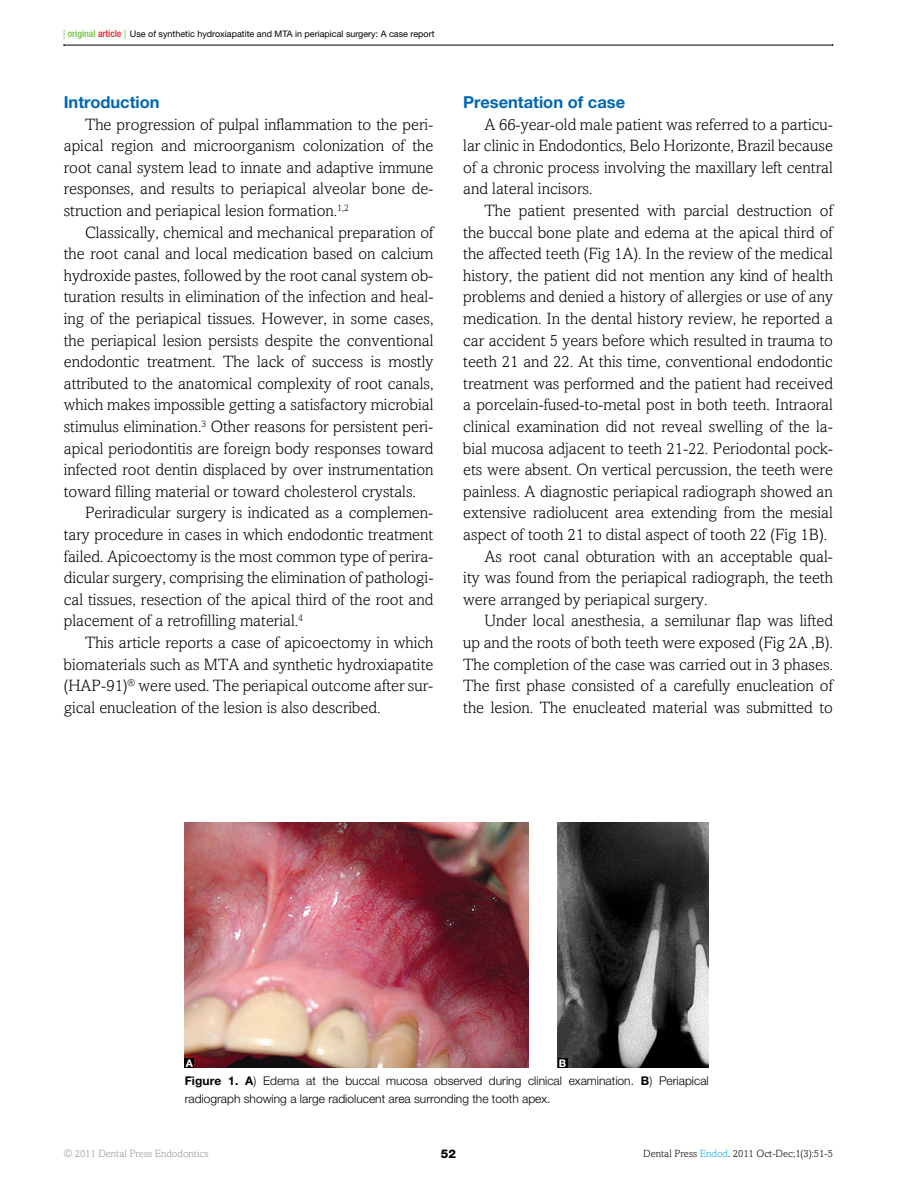
<style>
.page{position:relative;width:918px;height:1188px;background:#fff}
.page>*{position:absolute;margin:0;border:0;box-sizing:border-box;transform-origin:0 0}
.t1{font:300 16.5px/21.6px "Amasis";color:#000;text-align:justify}
.t2{font:700 16.5px "Helvetica Neue LT Std";color:#0066b3}
.t3{font:300 12px/18px "Helvetica Neue LT Std";color:#000}
.t4{font:800 12px "Helvetica Neue LT Std";color:#000}
.t5{font:300 10.5px "Amasis";color:#000}
.t6{font:300 10.5px "Amasis";color:#939598}
.t7{font:700 10.5px "Helvetica Neue LT Std";color:#fff}
.t8{font:9px "Helvetica Neue LT Std";color:#000}
.s1{font-family:"Helvetica Neue LT";font-weight:300;font-stretch:condensed;font-size:9.75px;color:#72bf44}
.s2{font-family:"Helvetica Neue LT";font-weight:500;font-stretch:condensed;font-size:9.75px;color:#72bf44}
.s3{font-family:"Helvetica Neue LT";font-weight:500;font-stretch:condensed;font-size:9.75px;color:#ed1d24}
.s4{font-weight:700}
.s5{color:#00aeef}
</style>
<div class="page">
<hr style="left:64px;top:45px;width:769px;height:1px;background:#000">
<img style="left:558px;top:823px;width:151px;height:245px">
<img style="left:185px;top:823px;width:344px;height:245px">
<div style="left:185px;top:1058px;width:9px;height:10px;background:#000"></div>
<div style="left:558px;top:1058px;width:9px;height:10px;background:#000"></div>
<p class="t8" style="left:63px;top:28px;width:373px"><span class="s1">[</span> <span class="s2">original</span> <span class="s3">article</span> <span class="s1">]</span> Use of synthetic hydroxiapatite and MTA in periapical surgery: A case report</p>
<p class="t2" style="left:64px;top:92px;width:97px">Introduction</p>
<p class="t1" style="left:64px;top:113px;width:371px;text-indent:21px">The progression of pulpal inflammation to the peri&shy;apical region and microorganism colonization of the root canal system lead to innate and adaptive immune responses, and results to periapical alveolar bone de&shy;struction and periapical lesion formation.<sup>1,2</sup></p>
<p class="t1" style="left:64px;top:221px;width:371px;text-indent:21px">Classically, chemical and mechanical preparation of the root canal and local medication based on calcium hydroxide pastes, followed by the root canal system ob&shy;turation results in elimination of the infection and heal&shy;ing of the periapical tissues. However, in some cases, the periapical lesion persists despite the conventional endodontic treatment. The lack of success is mostly attributed to the anatomical complexity of root canals, which makes impossible getting a satisfactory microbial stimulus elimination.<sup>3</sup> Other reasons for persistent peri&shy;apical periodontitis are foreign body responses toward infected root dentin displaced by over instrumentation toward filling material or toward cholesterol crystals.</p>
<p class="t1" style="left:64px;top:502px;width:371px;text-indent:21px">Periradicular surgery is indicated as a complemen&shy;tary procedure in cases in which endodontic treatment failed. Apicoectomy is the most common type of perira&shy;dicular surgery, comprising the elimination of pathologi&shy;cal tissues, resection of the apical third of the root and placement of a retrofilling material.<sup>4</sup></p>
<p class="t1" style="left:64px;top:632px;width:371px;text-indent:21px">This article reports a case of apicoectomy in which biomaterials such as MTA and synthetic hydroxiapatite (HAP-91)<sup>®</sup> were used. The periapical outcome after sur&shy;gical enucleation of the lesion is also described.</p>
<p class="t2" style="left:463px;top:92px;width:163px">Presentation of case</p>
<p class="t1" style="left:463px;top:113px;width:371px;text-indent:21px">A 66-year-old male patient was referred to a particu&shy;lar clinic in Endodontics, Belo Horizonte, Brazil because of a chronic process involving the maxillary left central and lateral incisors.</p>
<p class="t1" style="left:485px;top:200px;width:350px">The patient presented with parcial destruction of</p>
<p class="t1" style="left:463px;top:221px;width:371px">the buccal bone plate and edema at the apical third of</p>
<p class="t1" style="left:463px;top:243px;width:371px">the affected teeth (Fig 1A). In the review of the medical</p>
<p class="t1" style="left:463px;top:264px;width:371px">history, the patient did not mention any kind of health</p>
<p class="t1" style="left:463px;top:286px;width:371px">problems and denied a history of allergies or use of any</p>
<p class="t1" style="left:463px;top:308px;width:371px">medication. In the dental history review, he reported a</p>
<p class="t1" style="left:463px;top:329px;width:371px">car accident 5 years before which resulted in trauma to</p>
<p class="t1" style="left:463px;top:351px;width:371px">teeth 21 and 22. At this time, conventional endodontic</p>
<p class="t1" style="left:463px;top:372px;width:371px">treatment was performed and the patient had received</p>
<p class="t1" style="left:463px;top:394px;width:371px">a porcelain-fused-to-metal post in both teeth. Intraoral</p>
<p class="t1" style="left:463px;top:416px;width:371px">clinical examination did not reveal swelling of the la-</p>
<p class="t1" style="left:463px;top:437px;width:371px">bial mucosa adjacent to teeth 21-22. Periodontal pock-</p>
<p class="t1" style="left:463px;top:459px;width:371px">ets were absent. On vertical percussion, the teeth were</p>
<p class="t1" style="left:463px;top:480px;width:371px">painless. A diagnostic periapical radiograph showed an</p>
<p class="t1" style="left:463px;top:502px;width:371px">extensive radiolucent area extending from the mesial</p>
<p class="t1" style="left:463px;top:524px;width:365px">aspect of tooth 21 to distal aspect of tooth 22 (Fig 1B).</p>
<p class="t1" style="left:485px;top:545px;width:350px">As root canal obturation with an acceptable qual-</p>
<p class="t1" style="left:463px;top:567px;width:371px">ity was found from the periapical radiograph, the teeth</p>
<p class="t1" style="left:463px;top:588px;width:246px">were arranged by periapical surgery.</p>
<p class="t1" style="left:485px;top:610px;width:350px">Under local anesthesia, a semilunar flap was lifted</p>
<p class="t1" style="left:463px;top:632px;width:371px">up and the roots of both teeth were exposed (Fig 2A ,B).</p>
<p class="t1" style="left:463px;top:653px;width:371px">The completion of the case was carried out in 3 phases.</p>
<p class="t1" style="left:463px;top:675px;width:371px">The first phase consisted of a carefully enucleation of</p>
<p class="t1" style="left:463px;top:696px;width:371px">the lesion. The enucleated material was submitted to</p>
<p class="t7" style="left:186px;top:1057px;width:9px">A</p>
<p class="t7" style="left:559px;top:1057px;width:9px">B</p>
<p class="t3" style="left:185px;top:1071px;width:526px"><span class="s4">Figure 1. A</span>) Edema at the buccal mucosa observed during clinical examination. <span class="s4">B</span>) Periapical radiograph showing a large radiolucent area surronding the tooth apex.</p>
<p class="t6" style="left:64px;top:1148px;width:146px">© 2011 Dental Press Endodontics</p>
<p class="t4" style="left:441px;top:1147px;width:17px">52</p>
<p class="t5" style="left:643px;top:1148px;width:191px">Dental Press <span class="s5">Endod</span>. 2011 Oct-Dec;1(3):51-5</p>
</div>
